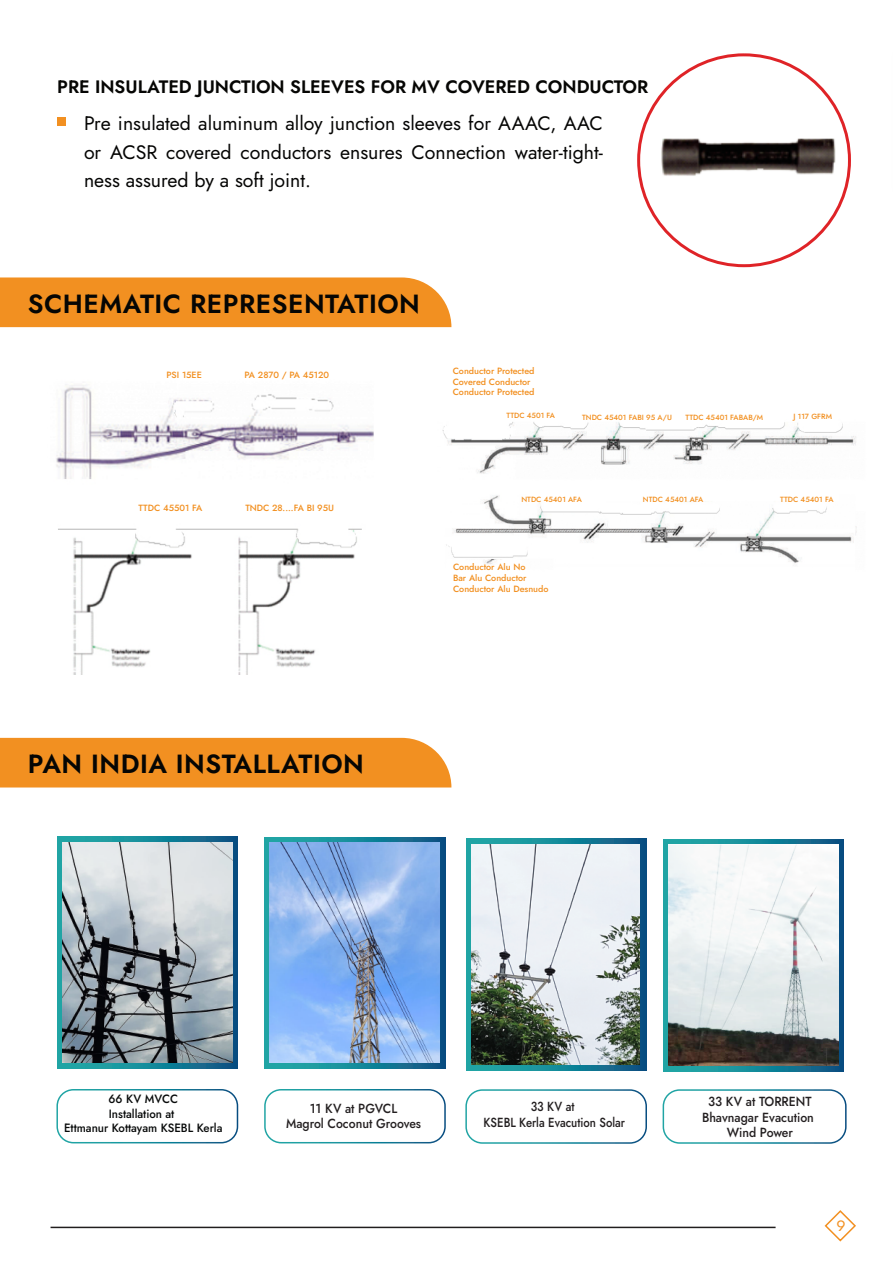
<style>
.page{position:relative;width:893px;height:1263px;background:#fff}
.page>*{position:absolute;margin:0;border:0;box-sizing:border-box;transform-origin:0 0}
.t1{font:600 26.25px "Jost";letter-spacing:.02em;color:#060604}
.t2{font:19.5px/28.5px "Jost";color:#050504;text-align:justify}
.t3{font:600 18px "Jost";color:#060604}
.t4{font:15px "Jost";color:#f29021;scale:1.05 1}
.t5{font:500 13.2px/15.8px "Jost";color:#231f20;text-align:center;scale:.93 1}
.t6{font:500 13.2px/15.8px "Jost";color:#231f20;text-align:center;scale:.86 1}
.t7{font:500 12px/14.4px "Jost";color:#080a0a;text-align:center;scale:.95 1}
.t8{font:500 9px/10.8px "Jost";color:#f29021}
.t9{font:500 7.5px "Jost";color:#f29021}
</style>
<div class="page">
<div style="left:57px;top:117px;width:9px;height:9px;background:#f29021"></div>
<img style="left:637px;top:53px;width:214px;height:215px">
<div style="left:0;top:277px;width:451px;height:50px;background:#f29021"></div>
<img style="left:56px;top:385px;width:318px;height:94px">
<img style="left:442px;top:422px;width:414px;height:52px">
<img style="left:58px;top:528px;width:304px;height:147px">
<img style="left:446px;top:495px;width:411px;height:69px">
<div style="left:0;top:738px;width:451px;height:49px;background:#f29021"></div>
<div style="left:56px;top:1089px;width:182px;height:54px;border:2px solid #fff;border-radius:16px"></div>
<div style="left:264px;top:1089px;width:182px;height:54px;border:2px solid #fff;border-radius:16px"></div>
<div style="left:465px;top:1089px;width:182px;height:55px;border:2px solid #fff;border-radius:16px"></div>
<div style="left:663px;top:1089px;width:184px;height:55px;border:2px solid #fff;border-radius:16px"></div>
<svg style="left:824px;top:1210px;width:32px;height:32px"></svg>
<hr style="left:51px;top:1227px;width:725px;height:1px;background:#211e1e">
<svg style="left:663px;top:840px;width:180px;height:231px;background:#348c9d"></svg>
<img style="left:669px;top:845px;width:169px;height:220px">
<svg style="left:466px;top:838px;width:180px;height:232px;background:#1a7e94"></svg>
<img style="left:471px;top:844px;width:168px;height:221px">
<svg style="left:265px;top:837px;width:180px;height:232px;background:#1a7f99"></svg>
<img style="left:270px;top:842px;width:170px;height:221px">
<svg style="left:57px;top:836px;width:180px;height:232px;background:#24869a"></svg>
<img style="left:63px;top:842px;width:169px;height:221px">
<h3 class="t3" style="left:57px;top:75px;width:592px">PRE INSULATED JUNCTION SLEEVES FOR MV COVERED CONDUCTOR</h3>
<h2 class="t2" style="left:84px;top:109px;width:520px">Pre insulated aluminum alloy junction sleeves for AAAC, AAC or ACSR covered conductors ensures Connection water-tight&shy;ness assured by a soft joint.</h2>
<h1 class="t1" style="left:28px;top:286px;width:393px">SCHEMATIC REPRESENTATION</h1>
<p class="t8" style="left:166px;top:370px;width:37px">PSI 15EE</p>
<p class="t8" style="left:244px;top:370px;width:86px">PA 2870 / PA 45120</p>
<p class="t8" style="left:453px;top:365px;width:83px">Conductor Protected<br>Covered Conductor<br>Conductor Protected</p>
<p class="t9" style="left:506px;top:411px;width:50px">TTDC 4501 FA</p>
<p class="t9" style="left:582px;top:412px;width:91px">TNDC 45401 FABI 95 A/U</p>
<p class="t9" style="left:685px;top:412px;width:79px">TTDC 45401 FABAB/M</p>
<p class="t9" style="left:793px;top:411px;width:40px">J 117 GFRM</p>
<p class="t8" style="left:138px;top:503px;width:65px">TTDC 45501 FA</p>
<p class="t8" style="left:245px;top:502px;width:90px">TNDC 28....FA BI 95U</p>
<h1 class="t1" style="left:28px;top:746px;width:337px">PAN INDIA INSTALLATION</h1>
<p class="t9" style="left:521px;top:494px;width:62px">NTDC 45401 AFA</p>
<p class="t9" style="left:643px;top:494px;width:62px">NTDC 45401 AFA</p>
<p class="t9" style="left:780px;top:494px;width:55px">TTDC 45401 FA</p>
<p class="t8" style="left:453px;top:562px;width:97px">Conductor Alu No<br>Bar Alu Conductor<br>Conductor Alu Desnudo</p>
<h3 class="t7" style="left:64px;top:1092px;width:168px">66 KV MVCC<br>Installation at<br>Ettmanur Kottayam KSEBL Kerla</h3>
<h3 class="t5" style="left:286px;top:1100px;width:147px">11 KV at PGVCL<br>Magrol Coconut Grooves</h3>
<h3 class="t6" style="left:484px;top:1098px;width:166px">33 KV at<br>KSEBL Kerla Evacution Solar</h3>
<h3 class="t5" style="left:702px;top:1093px;width:122px">33 KV at TORRENT<br>Bhavnagar Evacution<br>Wind Power</h3>
<h3 class="t4" style="left:837px;top:1216px;width:10px">9</h3>
</div>
